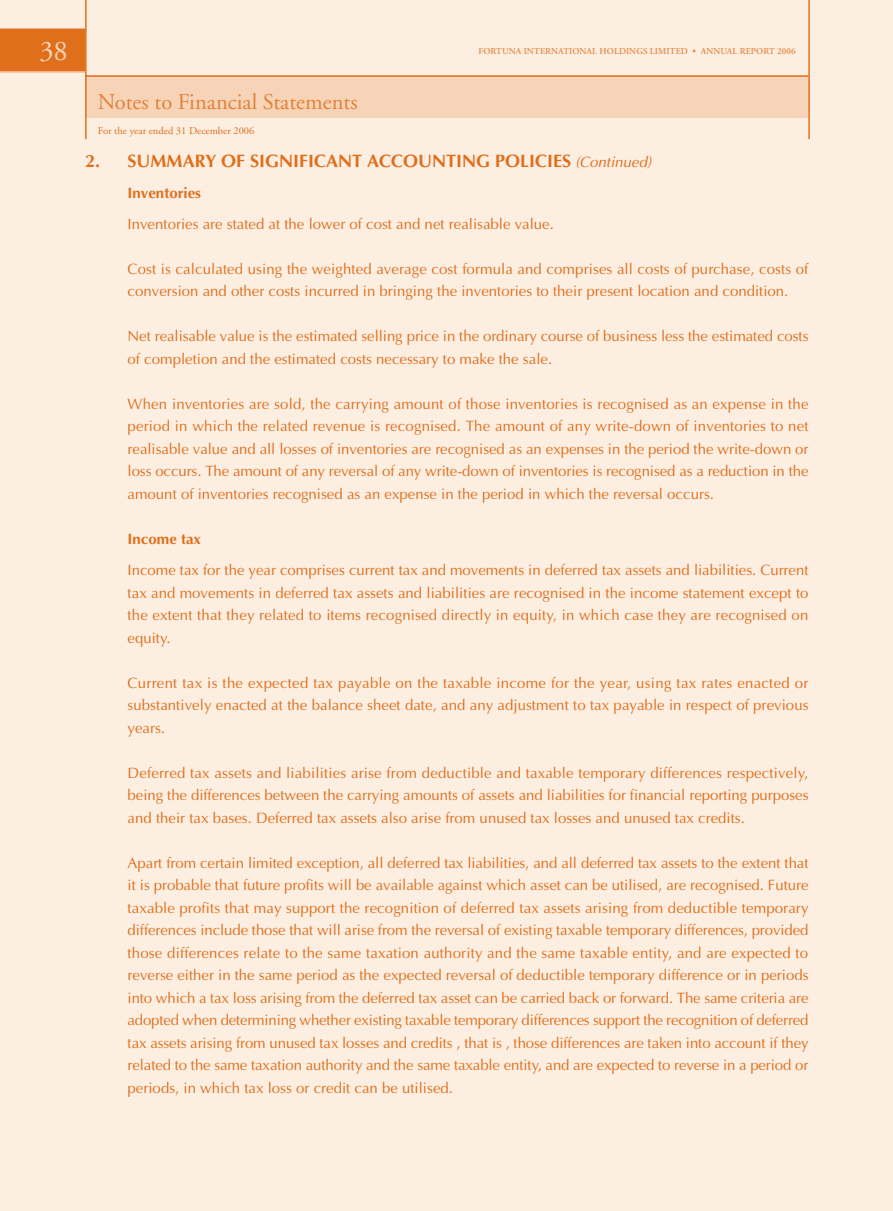
<style>
.page{position:relative;width:893px;height:1211px;background:#fff}
.page>*{position:absolute;margin:0;border:0;box-sizing:border-box;transform-origin:0 0}
.t1{font:28.5px "Adobe Garamond";color:#f7d4b8}
.t2{font:22.5px "Adobe Garamond";color:#e48137}
.t3{font:700 18px "Optima";color:#e06f1c}
.t4{font:15px/22.5px "Optima";color:#e06f1c;text-align:justify}
.t5{font:700 15px "Optima";color:#e06f1c}
.t6{font:10.5px "Adobe Garamond";color:#e06f1c}
.t7{font:600 9px "Adobe Garamond";color:#e68843}
.s1{font-weight:400;font-style:italic;font-size:15px}
</style>
<div class="page">
<div style="left:0;top:0;width:892px;height:1210px;background:#fceee1"></div>
<div style="left:85px;top:75px;width:723px;height:43px;background:#f7d4b8"></div>
<div style="left:0;top:29px;width:85px;height:42px;background:#e06f1c"></div>
<hr style="left:85px;top:0;width:2px;height:139px;background:#e06f1c">
<hr style="left:85px;top:75px;width:723px;height:2px;background:#e06f1c">
<hr style="left:0;top:71px;width:85px;height:2px;background:#f1b07f">
<hr style="left:808px;top:0;width:1px;height:139px;background:#e06f1c">
<h1 class="t1" style="left:39px;top:40px;width:30px">38</h1>
<p class="t7" style="left:478px;top:48px;width:318px">FORTUNA INTERNATIONAL HOLDINGS LIMITED • ANNUAL REPORT 2006</p>
<h2 class="t2" style="left:98px;top:94px;width:261px">Notes to Financial Statements</h2>
<p class="t6" style="left:98px;top:126px;width:158px">For the year ended 31 December 2006</p>
<p class="t3" style="left:85px;top:154px;width:570px">2. SUMMARY OF SIGNIFICANT ACCOUNTING POLICIES <span class="s1">(Continued)</span></p>
<p class="t5" style="left:128px;top:187px;width:75px">Inventories</p>
<p class="t4" style="left:128px;top:214px;width:428px">Inventories are stated at the lower of cost and net realisable value.</p>
<p class="t4" style="left:128px;top:259px;width:682px">Cost is calculated using the weighted average cost formula and comprises all costs of purchase, costs of conversion and other costs incurred in bringing the inventories to their present location and condition.</p>
<p class="t4" style="left:128px;top:327px;width:682px">Net realisable value is the estimated selling price in the ordinary course of business less the estimated costs of completion and the estimated costs necessary to make the sale.</p>
<p class="t4" style="left:128px;top:394px;width:682px">When inventories are sold, the carrying amount of those inventories is recognised as an expense in the period in which the related revenue is recognised. The amount of any write-down of inventories to net realisable value and all losses of inventories are recognised as an expenses in the period the write-down or loss occurs. The amount of any reversal of any write-down of inventories is recognised as a reduction in the amount of inventories recognised as an expense in the period in which the reversal occurs.</p>
<p class="t5" style="left:128px;top:533px;width:75px">Income tax</p>
<p class="t4" style="left:128px;top:560px;width:682px">Income tax for the year comprises current tax and movements in deferred tax assets and liabilities. Current tax and movements in deferred tax assets and liabilities are recognised in the income statement except to the extent that they related to items recognised directly in equity, in which case they are recognised on equity.</p>
<p class="t4" style="left:128px;top:672px;width:682px">Current tax is the expected tax payable on the taxable income for the year, using tax rates enacted or substantively enacted at the balance sheet date, and any adjustment to tax payable in respect of previous years.</p>
<p class="t4" style="left:128px;top:762px;width:682px">Deferred tax assets and liabilities arise from deductible and taxable temporary differences respectively, being the differences between the carrying amounts of assets and liabilities for financial reporting purposes and their tax bases. Deferred tax assets also arise from unused tax losses and unused tax credits.</p>
<p class="t4" style="left:128px;top:852px;width:682px">Apart from certain limited exception, all deferred tax liabilities, and all deferred tax assets to the extent that it is probable that future profits will be available against which asset can be utilised, are recognised. Future taxable profits that may support the recognition of deferred tax assets arising from deductible temporary differences include those that will arise from the reversal of existing taxable temporary differences, provided those differences relate to the same taxation authority and the same taxable entity, and are expected to reverse either in the same period as the expected reversal of deductible temporary difference or in periods into which a tax loss arising from the deferred tax asset can be carried back or forward. The same criteria are adopted when determining whether existing taxable temporary differences support the recognition of deferred tax assets arising from unused tax losses and credits , that is , those differences are taken into account if they related to the same taxation authority and the same taxable entity, and are expected to reverse in a period or periods, in which tax loss or credit can be utilised.</p>
</div>
